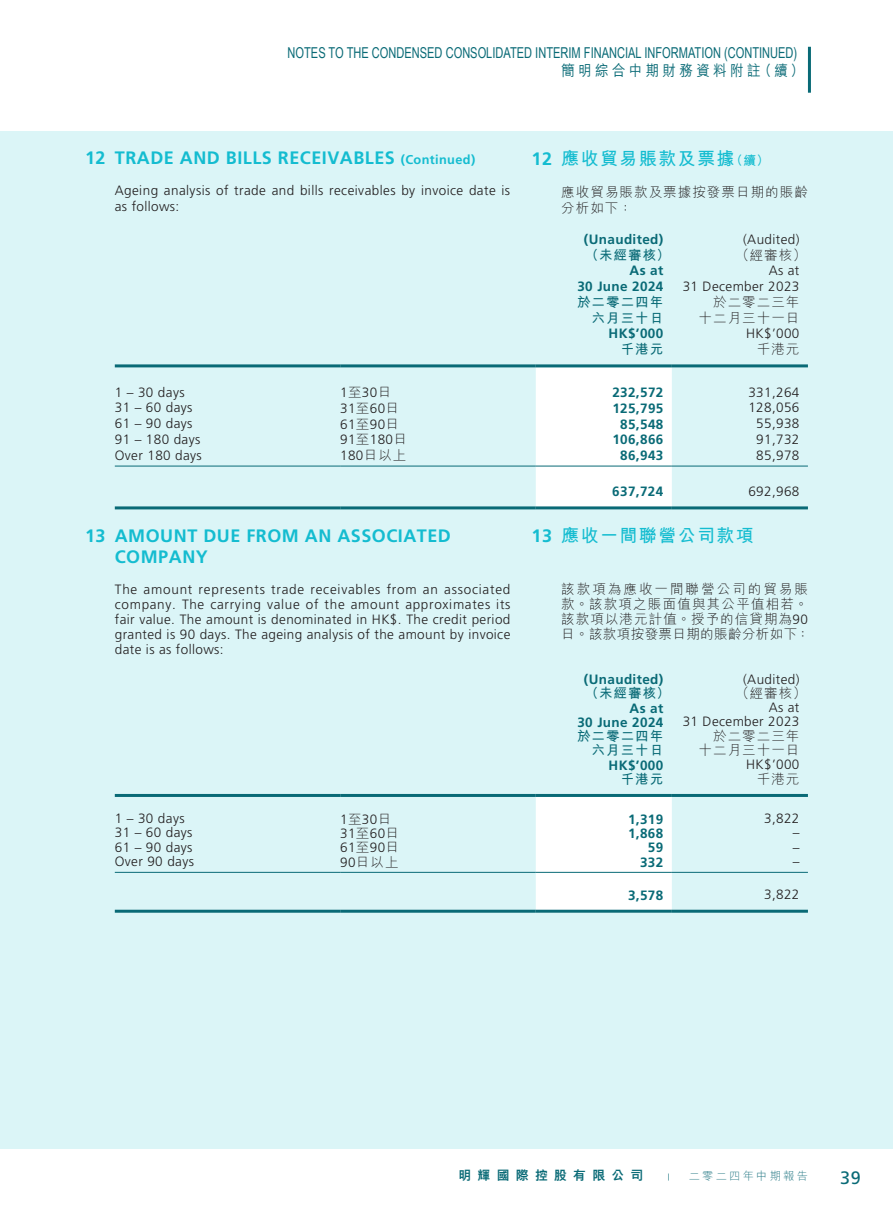
<style>
.page{position:relative;width:893px;height:1212px;background:#fff}
.page>*{position:absolute;margin:0;border:0;box-sizing:border-box;transform-origin:0 0}
.t1{font:700 18px/21px "Frutiger LT Std";letter-spacing:.03em;color:#14bcd0}
.t2{font:700 18px "M Hei HK";letter-spacing:.08em;color:#14bcd0}
.t3{font:18px "Frutiger LT Std";color:#096a76}
.t4{font:15px "Arial Narrow";color:#096a76;scale:.9 1}
.t5{font:500 15px "M Hei HK";letter-spacing:.25em;color:#096a76;scale:.9 1}
.t6{font:300 13.5px/15px "Frutiger LT Std";letter-spacing:.03em;color:#231f20;text-align:right}
.t7{font:300 13.5px/15px "M Hei HK";letter-spacing:.08em;color:#231f20;text-align:right}
.t8{font:700 13.5px/15.8px "Frutiger LT Std";letter-spacing:.03em;color:#096a76;text-align:right}
.t9{font:700 13.5px/15.8px "M Hei HK";letter-spacing:.08em;color:#096a76;text-align:right}
.t10{font:800 12.75px "M Hei HK";letter-spacing:.5em;color:#096a76}
.t11{font:300 11.25px "M Hei HK";letter-spacing:.2em;color:#297b87}
.t12{font:700 7.5px "M Hei HK";color:#096a76}
.s1{font-size:12.75px}
.s2{font-family:"Frutiger LT Std"}
.s3{font-family:"M Hei HK"}
</style>
<div class="page">
<div style="left:0;top:132px;width:893px;height:1017px;background:#dbf5f7"></div>
<hr style="left:808px;top:47px;width:3px;height:46px;background:#096a76">
<div style="left:536px;top:367px;width:136px;height:139px;background:#fff"></div>
<hr style="left:115px;top:364px;width:225px;height:3px;background:#096a76">
<hr style="left:340px;top:364px;width:196px;height:3px;background:#096a76">
<hr style="left:536px;top:364px;width:136px;height:3px;background:#096a76">
<hr style="left:672px;top:364px;width:136px;height:3px;background:#096a76">
<hr style="left:115px;top:466px;width:225px;height:1px;background:#096a76">
<hr style="left:340px;top:466px;width:196px;height:1px;background:#096a76">
<hr style="left:536px;top:466px;width:136px;height:1px;background:#096a76">
<hr style="left:672px;top:466px;width:136px;height:1px;background:#096a76">
<hr style="left:115px;top:506px;width:225px;height:3px;background:#096a76">
<hr style="left:340px;top:506px;width:196px;height:3px;background:#096a76">
<hr style="left:536px;top:506px;width:136px;height:3px;background:#096a76">
<hr style="left:672px;top:506px;width:136px;height:3px;background:#096a76">
<div style="left:536px;top:797px;width:136px;height:113px;background:#fff"></div>
<hr style="left:115px;top:794px;width:225px;height:3px;background:#096a76">
<hr style="left:340px;top:794px;width:196px;height:3px;background:#096a76">
<hr style="left:536px;top:794px;width:136px;height:3px;background:#096a76">
<hr style="left:672px;top:794px;width:136px;height:3px;background:#096a76">
<hr style="left:115px;top:872px;width:225px;height:1px;background:#096a76">
<hr style="left:340px;top:872px;width:196px;height:1px;background:#096a76">
<hr style="left:536px;top:872px;width:136px;height:1px;background:#096a76">
<hr style="left:672px;top:872px;width:136px;height:1px;background:#096a76">
<hr style="left:115px;top:910px;width:225px;height:3px;background:#096a76">
<hr style="left:340px;top:910px;width:196px;height:3px;background:#096a76">
<hr style="left:536px;top:910px;width:136px;height:3px;background:#096a76">
<hr style="left:672px;top:910px;width:136px;height:3px;background:#096a76">
<p class="t4" style="left:288px;top:41px;width:568px">NOTES TO THE CONDENSED CONSOLIDATED INTERIM FINANCIAL INFORMATION (CONTINUED)</p>
<p class="t5" style="left:561px;top:60px;width:271px">簡明綜合中期財務資料附註（續）</p>
<h1 class="t1" style="left:85px;top:147px;width:392px">12 TRADE AND BILLS RECEIVABLES <span class="s1">(Continued)</span></h1>
<p class="t6" style="left:115px;top:182px;width:397px;line-height:16.5px;text-align:left">Ageing analysis of trade and bills receivables by invoice date is as follows:</p>
<h1 class="t2" style="left:531px;top:145px;width:239px"><span class="s2">12</span> 應收貿易賬款及票據<span class="s1">（續）</span></h1>
<p class="t7" style="left:561px;top:183px;width:248px;line-height:16.5px;text-align:left">應收貿易賬款及票據按發票日期的賬齡分析如下：</p>
<p class="t8" style="left:584px;top:231px;width:81px">(Unaudited)</p>
<p class="t6" style="left:743px;top:232px;width:58px">(Audited)</p>
<p class="t9" style="left:585px;top:246px;width:86px">（未經審核）</p>
<p class="t7" style="left:736px;top:247px;width:72px">（經審核）</p>
<p class="t8" style="left:577px;top:263px;width:87px">As at<br>30 June 2024</p>
<p class="t6" style="left:683px;top:263px;width:118px;line-height:15.8px">As at<br>31 December 2023</p>
<p class="t9" style="left:577px;top:293px;width:88px">於二零二四年六月三十日</p>
<p class="t7" style="left:699px;top:294px;width:102px;line-height:15.8px">於二零二三年十二月三十一日</p>
<p class="t8" style="left:609px;top:326px;width:56px">HK$’000</p>
<p class="t6" style="left:746px;top:326px;width:55px">HK$’000</p>
<p class="t9" style="left:621px;top:340px;width:44px">千港元</p>
<p class="t7" style="left:757px;top:341px;width:44px">千港元</p>
<p class="t6" style="left:115px;top:385px;width:71px">1 – 30 days</p>
<p class="t6" style="left:340px;top:385px;width:53px">1<span class="s3">至</span>30<span class="s3">日</span></p>
<p class="t8" style="left:612px;top:385px;width:53px">232,572</p>
<p class="t6" style="left:748px;top:385px;width:53px">331,264</p>
<p class="t6" style="left:115px;top:400px;width:79px">31 – 60 days</p>
<p class="t6" style="left:340px;top:401px;width:60px">31<span class="s3">至</span>60<span class="s3">日</span></p>
<p class="t8" style="left:612px;top:400px;width:53px">125,795</p>
<p class="t6" style="left:748px;top:400px;width:53px">128,056</p>
<p class="t6" style="left:115px;top:416px;width:79px">61 – 90 days</p>
<p class="t6" style="left:340px;top:417px;width:60px">61<span class="s3">至</span>90<span class="s3">日</span></p>
<p class="t8" style="left:620px;top:416px;width:45px">85,548</p>
<p class="t6" style="left:756px;top:416px;width:45px">55,938</p>
<p class="t6" style="left:115px;top:432px;width:87px">91 – 180 days</p>
<p class="t6" style="left:340px;top:432px;width:68px">91<span class="s3">至</span>180<span class="s3">日</span></p>
<p class="t8" style="left:612px;top:432px;width:53px">106,866</p>
<p class="t6" style="left:756px;top:432px;width:45px">91,732</p>
<p class="t6" style="left:115px;top:448px;width:89px">Over 180 days</p>
<p class="t6" style="left:340px;top:448px;width:68px">180<span class="s3">日以上</span></p>
<p class="t8" style="left:620px;top:448px;width:45px">86,943</p>
<p class="t6" style="left:756px;top:448px;width:45px">85,978</p>
<p class="t8" style="left:612px;top:484px;width:53px">637,724</p>
<p class="t6" style="left:748px;top:484px;width:53px">692,968</p>
<h1 class="t1" style="left:115px;top:526px;width:338px;text-indent:-30px">13 AMOUNT DUE FROM AN ASSOCIATED<br>COMPANY</h1>
<p class="t6" style="left:115px;top:582px;width:397px;text-align:justify">The amount represents trade receivables from an associated company. The carrying value of the amount approximates its fair value. The amount is denominated in HK$. The credit period granted is 90 days. The ageing analysis of the amount by invoice date is as follows:</p>
<p class="t8" style="left:584px;top:671px;width:81px">(Unaudited)</p>
<p class="t6" style="left:743px;top:672px;width:58px">(Audited)</p>
<p class="t9" style="left:585px;top:684px;width:86px">（未經審核）</p>
<p class="t7" style="left:736px;top:685px;width:72px">（經審核）</p>
<p class="t8" style="left:577px;top:701px;width:87px;line-height:14.2px">As at<br>30 June 2024</p>
<p class="t6" style="left:683px;top:700px;width:118px;line-height:14.2px">As at<br>31 December 2023</p>
<p class="t9" style="left:577px;top:728px;width:88px;line-height:14.2px">於二零二四年六月三十日</p>
<p class="t7" style="left:699px;top:728px;width:102px;line-height:14.2px">於二零二三年十二月三十一日</p>
<p class="t8" style="left:609px;top:757px;width:56px">HK$’000</p>
<p class="t6" style="left:746px;top:757px;width:55px">HK$’000</p>
<p class="t9" style="left:621px;top:770px;width:44px">千港元</p>
<p class="t7" style="left:757px;top:771px;width:44px">千港元</p>
<p class="t6" style="left:115px;top:811px;width:71px">1 – 30 days</p>
<p class="t6" style="left:340px;top:812px;width:53px">1<span class="s3">至</span>30<span class="s3">日</span></p>
<p class="t8" style="left:628px;top:811px;width:37px">1,319</p>
<p class="t6" style="left:764px;top:811px;width:37px">3,822</p>
<p class="t6" style="left:115px;top:825px;width:79px">31 – 60 days</p>
<p class="t6" style="left:340px;top:826px;width:60px">31<span class="s3">至</span>60<span class="s3">日</span></p>
<p class="t8" style="left:628px;top:825px;width:37px">1,868</p>
<p class="t6" style="left:793px;top:825px;width:8px">–</p>
<p class="t6" style="left:115px;top:840px;width:79px">61 – 90 days</p>
<p class="t6" style="left:340px;top:840px;width:60px">61<span class="s3">至</span>90<span class="s3">日</span></p>
<p class="t8" style="left:648px;top:840px;width:17px">59</p>
<p class="t6" style="left:793px;top:840px;width:8px">–</p>
<p class="t6" style="left:115px;top:854px;width:81px">Over 90 days</p>
<p class="t7" style="left:340px;top:853px;width:60px"><span class="s2">90</span>日以上</p>
<p class="t8" style="left:640px;top:854px;width:25px">332</p>
<p class="t6" style="left:793px;top:854px;width:8px">–</p>
<p class="t8" style="left:628px;top:887px;width:37px">3,578</p>
<p class="t6" style="left:764px;top:887px;width:37px">3,822</p>
<h1 class="t2" style="left:531px;top:522px;width:224px"><span class="s2">13</span> 應收一間聯營公司款項</h1>
<p class="t7" style="left:561px;top:581px;width:250px;text-align:justify">該款項為應收一間聯營公司的貿易賬款。該款項之賬面值與其公平值相若。該款項以港元計值。授予的信貸期為<span class="s2">90</span>日。該款項按發票日期的賬齡分析如下：</p>
<p class="t10" style="left:458px;top:1169px;width:186px">明輝國際控股有限公司</p>
<p class="t12" style="left:668px;top:1171px;width:3px">|</p>
<p class="t11" style="left:689px;top:1168px;width:121px">二零二四年中期報告</p>
<h1 class="t3" style="left:840px;top:1167px;width:22px">39</h1>
</div>
